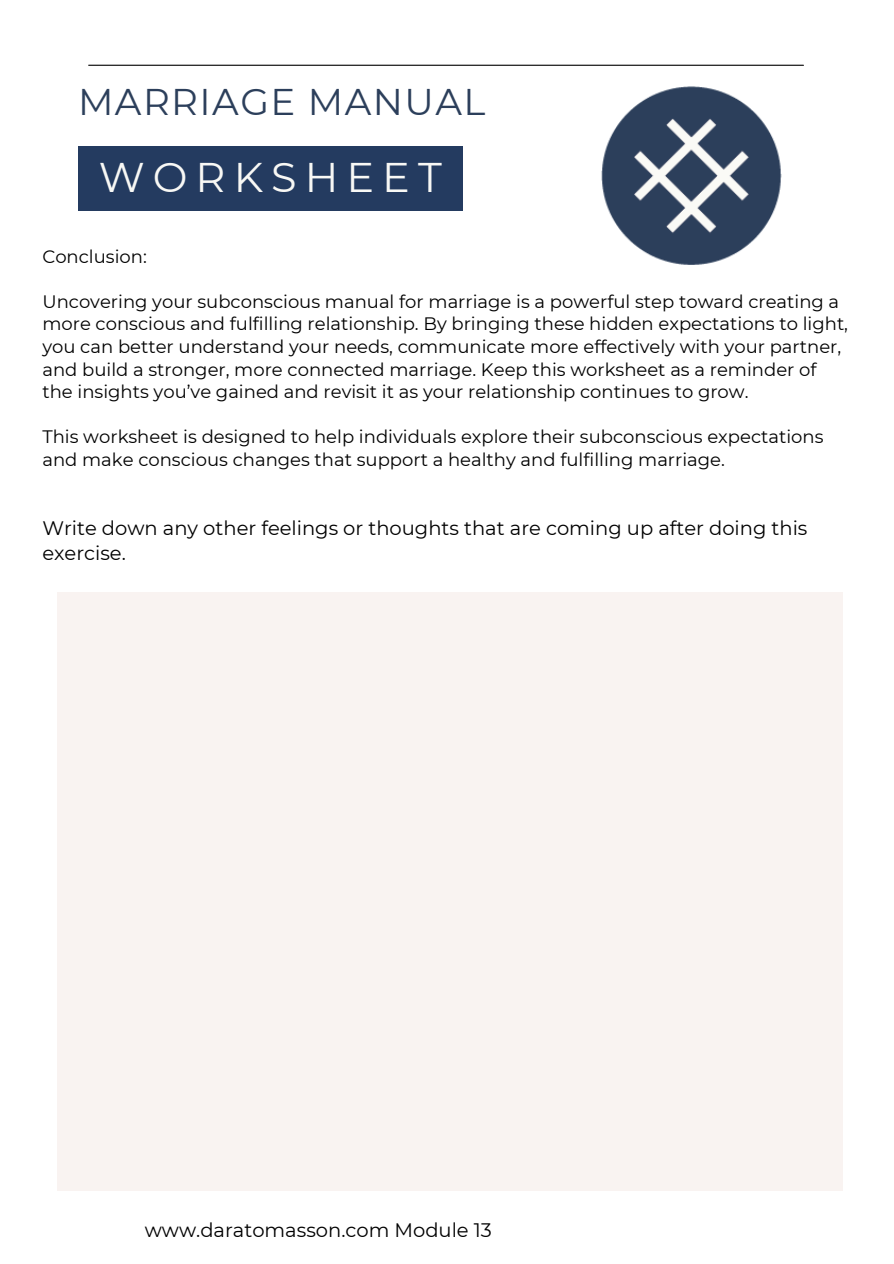
<style>
.page{position:relative;width:894px;height:1264px;background:#fff}
.page>*{position:absolute;margin:0;border:0;box-sizing:border-box;transform-origin:0 0}
.t1{font:41.4px "Montserrat";letter-spacing:.195em;color:#f8f8f5}
.t2{font:37.05px "Montserrat";letter-spacing:.04em;color:#2c3f5b}
.t3{font:19.5px/24.8px "Montserrat";color:#000}
.t4{font:18px/22.5px "Montserrat";color:#000}
</style>
<div class="page">
<hr style="left:89px;top:65px;width:714px;height:1px;background:#000">
<div style="left:78px;top:146px;width:384px;height:65px;background:#243b60"></div>
<img style="left:581px;top:65px;width:222px;height:200px">
<div style="left:57px;top:592px;width:785px;height:598px;background:#f9f3f1"></div>
<p class="t2" style="left:78px;top:80px;width:408px">MARRIAGE MANUAL</p>
<p class="t1" style="left:99px;top:152px;width:344px">WORKSHEET</p>
<h2 class="t4" style="left:42px;top:245px;width:106px">Conclusion:</h2>
<h1 class="t4" style="left:42px;top:290px;width:807px">Uncovering your subconscious manual for marriage is a powerful step toward creating a more conscious and fulfilling relationship. By bringing these hidden expectations to light, you can better understand your needs, communicate more effectively with your partner, and build a stronger, more connected marriage. Keep this worksheet as a reminder of the insights you’ve gained and revisit it as your relationship continues to grow.</h1>
<p class="t4" style="left:42px;top:425px;width:782px">This worksheet is designed to help individuals explore their subconscious expectations and make conscious changes that support a healthy and fulfilling marriage.</p>
<p class="t3" style="left:42px;top:516px;width:766px">Write down any other feelings or thoughts that are coming up after doing this exercise.</p>
<p class="t3" style="left:145px;top:1217px;width:348px">www.daratomasson.com Module 13</p>
</div>
